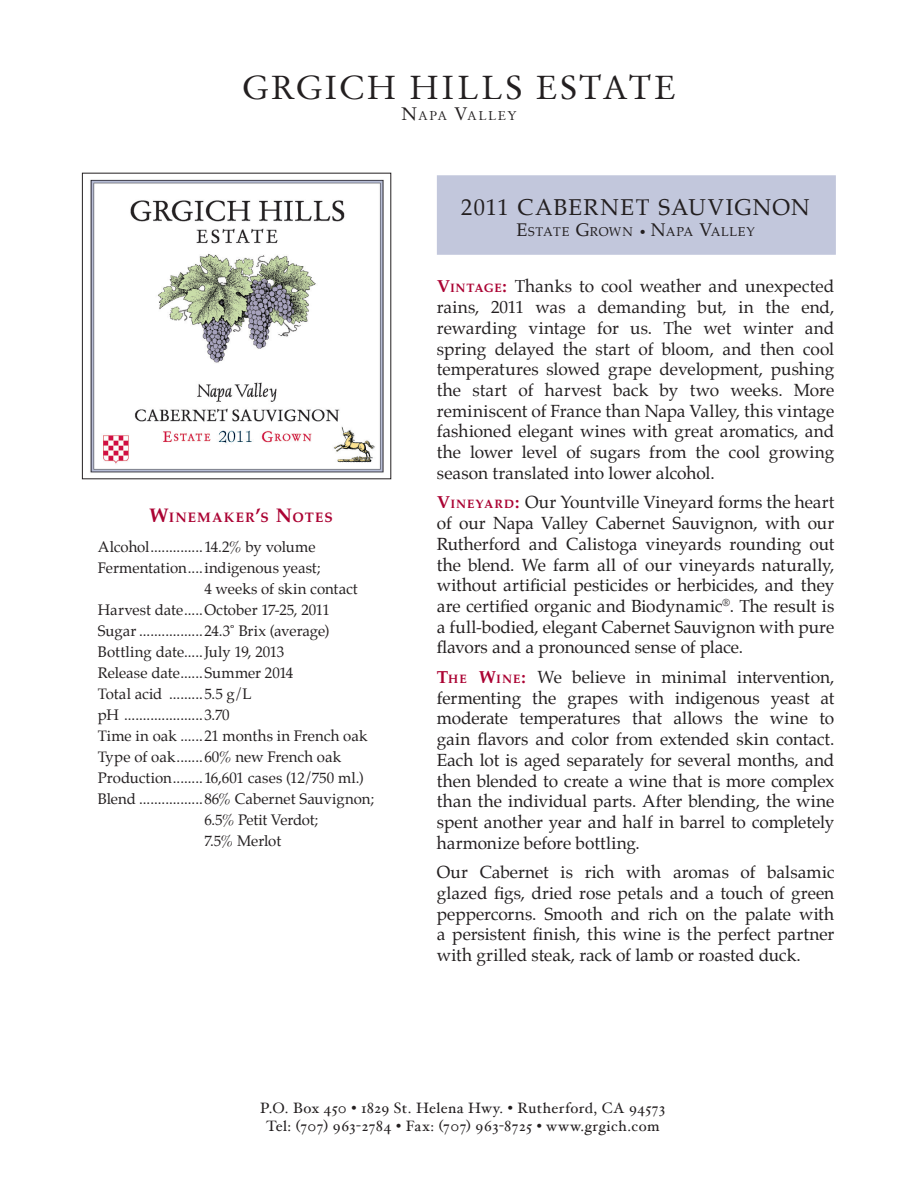
<style>
.page{position:relative;width:918px;height:1188px;background:#fff}
.page>*{position:absolute;margin:0;border:0;box-sizing:border-box;transform-origin:0 0}
.t1{font:33px "Stempel Garamond";letter-spacing:.065em;color:#231f20}
.t2{font:22.5px "Palatino";letter-spacing:.055em;color:#231f20}
.t3{font:17.25px/20.7px "Palatino";letter-spacing:-.005em;color:#231f20;text-align:justify}
.t4{font:15px "Palatino";letter-spacing:-.005em;color:#231f20}
.t5{font:15px/18px "Hoefler Text";letter-spacing:.025em;color:#231f20;text-align:center}
.t6{font:700 13.65px "Palatino";letter-spacing:.085em;color:#ab0333}
.t7{font:12.6px "Palatino";letter-spacing:.045em;color:#231f20}
.t8{font:12.6px "Stempel Garamond";letter-spacing:.105em;color:#231f20}
.s1{font-size:18px}
.s2{font-size:19.5px}
.s3{font-size:12px}
.s4{font-weight:700;color:#ab0333}
.s5{font-weight:700;font-size:12.15px;color:#ab0333}
</style>
<div class="page">
<div style="left:437px;top:175px;width:399px;height:80px;background:#c2c7dc;border:2px solid #c2c7dc"></div>
<img style="left:90px;top:179px;width:294px;height:294px">
<h1 class="t1" style="left:242px;top:68px;width:436px">GRGICH HILLS ESTATE</h1>
<p class="t8" style="left:401px;top:109px;width:117px"><span class="s1">N</span>APA <span class="s1">V</span>ALLEY</p>
<p class="t6" style="left:149px;top:506px;width:185px"><span class="s2">W</span>INEMAKER<span class="s2">’</span>S <span class="s2">N</span>OTES</p>
<p class="t4" style="left:98px;top:534px;width:219px">Alcohol..............14.2% by volume</p>
<p class="t4" style="left:98px;top:555px;width:224px">Fermentation....indigenous yeast;</p>
<p class="t4" style="left:204px;top:576px;width:155px">4 weeks of skin contact</p>
<p class="t4" style="left:98px;top:597px;width:234px">Harvest date.....October 17-25, 2011</p>
<p class="t4" style="left:98px;top:618px;width:233px">Sugar .................24.3˚ Brix (average)</p>
<p class="t4" style="left:98px;top:639px;width:188px">Bottling date.....July 19, 2013</p>
<p class="t4" style="left:98px;top:660px;width:197px">Release date......Summer 2014</p>
<p class="t4" style="left:98px;top:681px;width:155px">Total acid .........5.5 g/L</p>
<p class="t4" style="left:98px;top:702px;width:133px">pH .....................3.70</p>
<p class="t4" style="left:98px;top:723px;width:271px">Time in oak ......21 months in French oak</p>
<p class="t4" style="left:98px;top:744px;width:245px">Type of oak.......60% new French oak</p>
<p class="t4" style="left:98px;top:765px;width:267px">Production........16,601 cases (12/750 ml.)</p>
<p class="t4" style="left:98px;top:786px;width:278px">Blend .................86% Cabernet Sauvignon;</p>
<p class="t4" style="left:204px;top:807px;width:115px">6.5% Petit Verdot;</p>
<p class="t4" style="left:204px;top:828px;width:78px">7.5% Merlot</p>
<h2 class="t2" style="left:461px;top:188px;width:350px">2011 CABERNET SAUVIGNON</h2>
<p class="t7" style="left:516px;top:222px;width:240px"><span class="s1">E</span>STATE <span class="s1">G</span>ROWN <span class="s3">•</span> <span class="s1">N</span>APA <span class="s1">V</span>ALLEY</p>
<p class="t3" style="left:437px;top:276px;width:399px"><span class="s4">V</span><span class="s5">INTAGE</span><span class="s4">:</span> Thanks to cool weather and unexpected rains, 2011 was a demanding but, in the end, rewarding vintage for us. The wet winter and spring delayed the start of bloom, and then cool temperatures slowed grape development, pushing the start of harvest back by two weeks. More reminiscent of France than Napa Valley, this vintage fashioned elegant wines with great aromatics, and the lower level of sugars from the cool growing season translated into lower alcohol.</p>
<p class="t3" style="left:437px;top:492px;width:399px"><span class="s4">V</span><span class="s5">INEYARD</span><span class="s4">:</span> Our Yountville Vineyard forms the heart of our Napa Valley Cabernet Sauvignon, with our Rutherford and Calistoga vineyards rounding out the blend. We farm all of our vineyards naturally, without artificial pesticides or herbicides, and they are certified organic and Biodynamic<sup>®</sup>. The result is a full-bodied, elegant Cabernet Sauvignon with pure flavors and a pronounced sense of place.</p>
<p class="t3" style="left:437px;top:667px;width:399px"><span class="s4">T</span><span class="s5">HE</span> <span class="s4">W</span><span class="s5">INE</span><span class="s4">:</span> We believe in minimal intervention, fermenting the grapes with indigenous yeast at moderate temperatures that allows the wine to gain flavors and color from extended skin contact.<br>Each lot is aged separately for several months, and then blended to create a wine that is more complex than the individual parts. After blending, the wine spent another year and half in barrel to completely harmonize before bottling.</p>
<p class="t3" style="left:437px;top:862px;width:399px">Our Cabernet is rich with aromas of balsamic glazed figs, dried rose petals and a touch of green peppercorns. Smooth and rich on the palate with a persistent finish, this wine is the perfect partner with grilled steak, rack of lamb or roasted duck.</p>
<p class="t5" style="left:260px;top:1098px;width:406px">P.O. Box 450 • 1829 St. Helena Hwy. • Rutherford, CA 94573<br>Tel: (707) 963-2784 • Fax: (707) 963-8725 • www.grgich.com</p>
</div>
